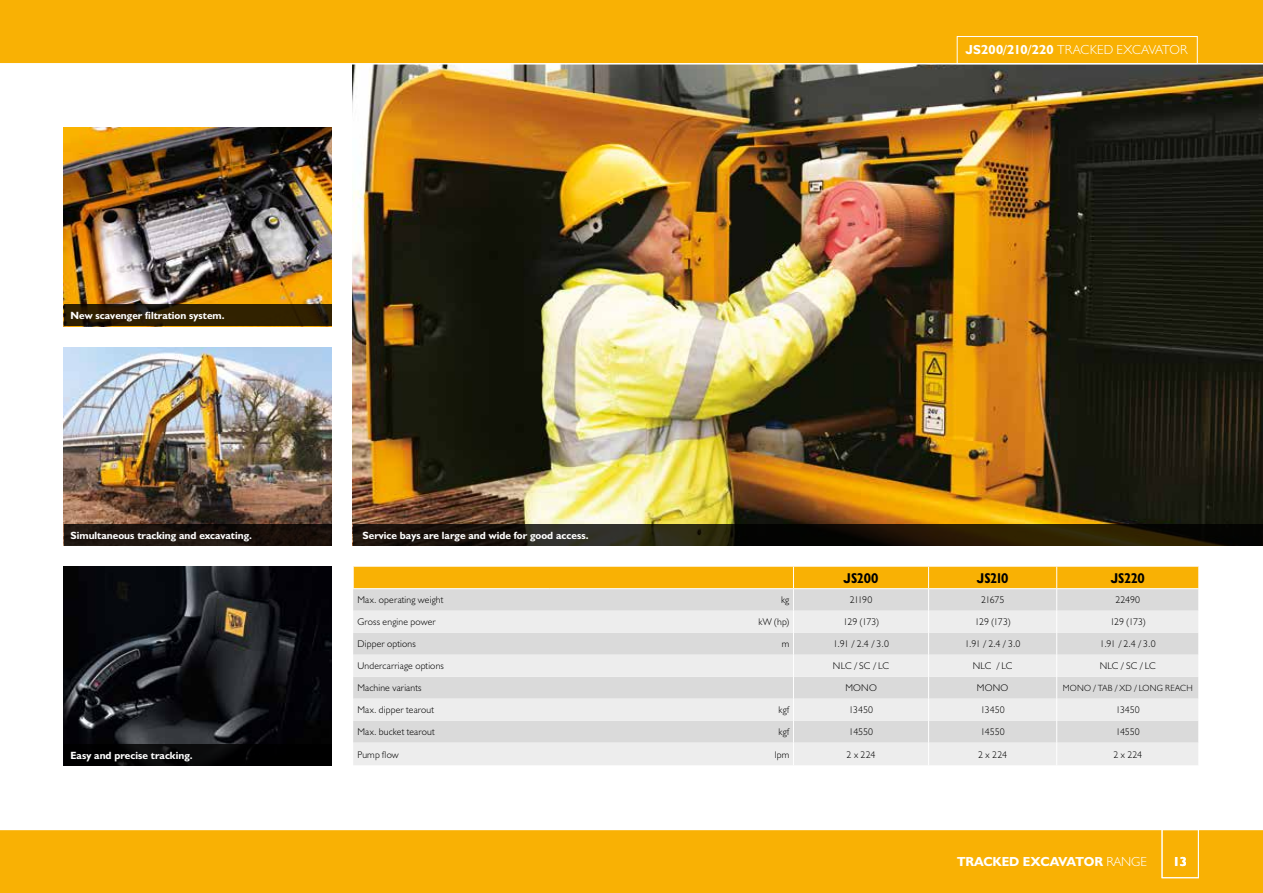
<style>
.page{position:relative;width:1263px;height:893px;background:#fff}
.page>*{position:absolute;margin:0;border:0;box-sizing:border-box;transform-origin:0 0}
.t1{font:14.25px "JCB Bold Condensed";letter-spacing:.005em;color:#000}
.t2{font:13.2px "JCB Light";letter-spacing:.005em;color:#fff}
.t3{font:13.2px "JCB Bold";color:#fff}
.t4{font:10.5px "JCB Bold";color:#fff}
.t5{font:300 9.75px "JCB Euro";letter-spacing:.015em;color:#000}
.t6{font:9.75px "JCB Light";letter-spacing:-.005em;color:#000}
.t7{font:9px "JCB Light";letter-spacing:.03em;color:#000}
.s1{font-family:"JCB Bold"}
.s2{font-family:"JCB Light";font-weight:400}
.s3{font-family:"JCB Light"}
</style>
<div class="page">
<img style="left:353px;top:65px;width:910px;height:459px">
<svg style="left:353px;top:524px;width:910px;height:22px;background:#1f180a"></svg>
<div style="left:0;top:829px;width:1263px;height:64px;background:#f9b104"></div>
<hr style="left:0;top:829px;width:1263px;height:1px;background:#fff">
<div style="left:0;top:0;width:1263px;height:64px;background:#f9b104"></div>
<div style="left:1162px;top:829px;width:37px;height:49px;border:1px solid #fff"></div>
<div style="left:957px;top:36px;width:241px;height:28px;border:1px solid #fff"></div>
<hr style="left:0;top:63px;width:1263px;height:2px;background:#fff">
<img style="left:64px;top:567px;width:268px;height:177px">
<div style="left:64px;top:744px;width:268px;height:21px;background:#000"></div>
<img style="left:64px;top:347px;width:268px;height:177px">
<img style="left:64px;top:128px;width:268px;height:177px">
<svg style="left:64px;top:524px;width:268px;height:22px;background:#1b120d"></svg>
<svg style="left:64px;top:305px;width:268px;height:21px;background:#2c1e02"></svg>
<svg style="left:353px;top:567px;width:846px;height:198px;background:#e6decc"></svg>
<p class="t4" style="left:71px;top:309px;width:156px">New scavenger filtration system.</p>
<p class="t4" style="left:71px;top:529px;width:183px">Simultaneous tracking and excavating.</p>
<p class="t4" style="left:71px;top:748px;width:124px">Easy and precise tracking.</p>
<p class="t4" style="left:362px;top:528px;width:228px">Service bays are large and wide for good access.</p>
<h2 class="t2" style="left:965px;top:42px;width:223px"><span class="s1">JS200/210/220</span> TRACKED EXCAVATOR</h2>
<h1 class="t1" style="left:843px;top:569px;width:36px">JS200</h1>
<h1 class="t1" style="left:977px;top:569px;width:33px">JS210</h1>
<h1 class="t1" style="left:1111px;top:569px;width:36px">JS220</h1>
<p class="t5" style="left:357px;top:594px;width:87px">Max. operating weight</p>
<p class="t5" style="left:781px;top:594px;width:10px">kg</p>
<p class="t5" style="left:850px;top:594px;width:24px">21190</p>
<p class="t6" style="left:981px;top:594px;width:25px">21675</p>
<p class="t6" style="left:1115px;top:594px;width:26px">22490</p>
<p class="t5" style="left:357px;top:616px;width:80px">Gross engine power</p>
<p class="t5" style="left:758px;top:616px;width:32px">kW (hp)</p>
<p class="t5" style="left:843px;top:616px;width:37px">129 (173)</p>
<p class="t5" style="left:975px;top:616px;width:37px">129 (173)</p>
<p class="t5" style="left:1110px;top:616px;width:37px">129 (173)</p>
<p class="t5" style="left:357px;top:638px;width:60px">Dipper options</p>
<p class="t5" style="left:782px;top:638px;width:9px">m</p>
<p class="t5" style="left:833px;top:638px;width:57px">1.91 / 2.4 / 3.0</p>
<p class="t6" style="left:965px;top:638px;width:57px">1.91 / 2.4 / 3.0</p>
<p class="t6" style="left:1100px;top:638px;width:57px">1.91 / 2.4 / 3.0</p>
<p class="t5" style="left:357px;top:660px;width:88px">Undercarriage options</p>
<p class="t5" style="left:833px;top:660px;width:58px">NLC / SC / LC</p>
<p class="t5" style="left:973px;top:660px;width:41px">NLC / <span class="s2">LC</span></p>
<p class="t6" style="left:1100px;top:660px;width:58px">NLC / SC / LC</p>
<p class="t5" style="left:357px;top:682px;width:66px">Machine variants</p>
<p class="t5" style="left:845px;top:682px;width:33px">MONO</p>
<p class="t6" style="left:977px;top:682px;width:33px">MONO</p>
<p class="t7" style="left:1063px;top:682px;width:131px">MONO / TAB / XD / LONG REACH</p>
<p class="t5" style="left:357px;top:704px;width:78px">Max. dipper tearout</p>
<p class="t5" style="left:778px;top:704px;width:12px">kgf</p>
<p class="t5" style="left:849px;top:704px;width:26px">13450</p>
<p class="t5" style="left:980px;top:704px;width:26px">13450</p>
<p class="t5" style="left:1116px;top:704px;width:26px">13450</p>
<p class="t5" style="left:357px;top:726px;width:79px">Max. bucket tearout</p>
<p class="t5" style="left:778px;top:726px;width:12px">kgf</p>
<p class="t5" style="left:849px;top:726px;width:26px">14550</p>
<p class="t5" style="left:980px;top:726px;width:26px">14550</p>
<p class="t5" style="left:1116px;top:726px;width:26px">14550</p>
<p class="t5" style="left:357px;top:748px;width:43px">Pump flow</p>
<p class="t5" style="left:775px;top:748px;width:16px">lpm</p>
<p class="t5" style="left:847px;top:748px;width:30px">2 x 224</p>
<p class="t5" style="left:978px;top:748px;width:30px">2 x 224</p>
<p class="t5" style="left:1113px;top:748px;width:30px">2 x 224</p>
<h2 class="t3" style="left:957px;top:853px;width:191px">TRACKED EXCAVATOR <span class="s3">RANGE</span></h2>
<h2 class="t3" style="left:1173px;top:853px;width:16px">13</h2>
</div>
